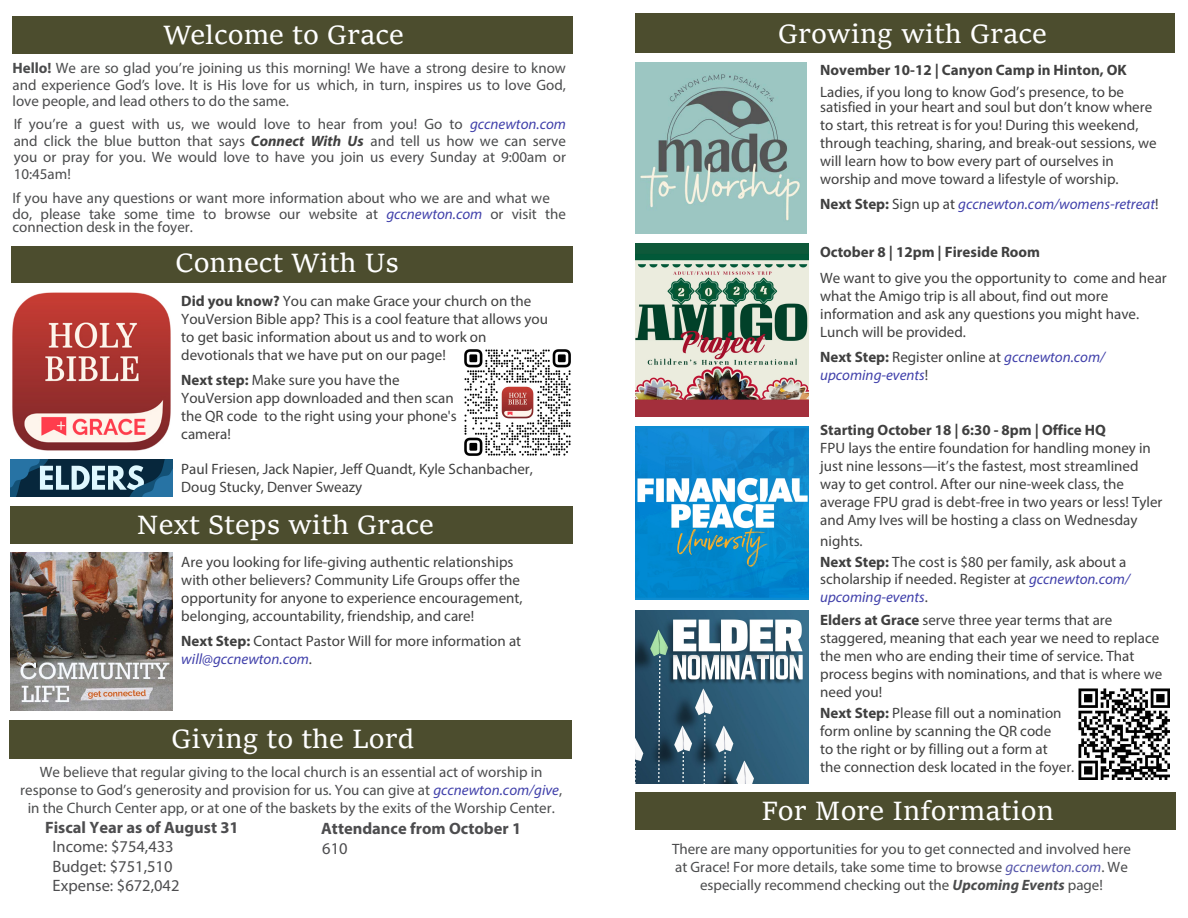
<style>
.page{position:relative;width:1188px;height:918px;background:#fff}
.page>*{position:absolute;margin:0;border:0;box-sizing:border-box;transform-origin:0 0}
.t1{font:28.5px "Sitka Text";color:#fff}
.t2{font:16.5px/19.8px "Myriad Pro";color:#4d4d4f}
.t3{font:700 16.5px "Myriad Pro";color:#4d4d4f}
.t4{font:15px/18px "Myriad Pro";color:#404040}
.t5{font:15px/16.5px "Myriad Pro";color:#4b4c4d;text-align:justify}
.t6{font:italic 15px/17.9px "Myriad Pro";color:#4040aa}
.t7{font:700 15px "Myriad Pro";color:#404040}
.s1{font-weight:700}
.s2{font-style:italic;color:#4040aa}
.s3{font-weight:700;font-style:italic;color:#404040}
.s4{font-weight:700;font-style:normal;color:#404040}
.s5{font-style:normal;color:#404040}
.s6{font-style:italic;color:#55a}
.s7{font-weight:700;font-style:italic}
</style>
<div class="page">
<img style="left:11px;top:552px;width:162px;height:158px">
<div style="left:10px;top:721px;width:562px;height:37px;background:#4c4d2e"></div>
<div style="left:11px;top:506px;width:562px;height:38px;background:#4c4d2e"></div>
<div style="left:12px;top:246px;width:561px;height:37px;background:#4c4d2e"></div>
<div style="left:12px;top:16px;width:561px;height:37px;background:#4c4d2e"></div>
<div style="left:635px;top:792px;width:540px;height:37px;background:#4c4d2e"></div>
<div style="left:635px;top:14px;width:539px;height:39px;background:#4c4d2e"></div>
<img style="left:12px;top:292px;width:158px;height:159px">
<img style="left:635px;top:426px;width:173px;height:173px">
<img style="left:635px;top:62px;width:172px;height:172px">
<img style="left:11px;top:460px;width:161px;height:37px">
<img style="left:635px;top:610px;width:173px;height:173px">
<img style="left:636px;top:244px;width:172px;height:172px">
<img style="left:464px;top:349px;width:107px;height:107px">
<img style="left:1079px;top:688px;width:91px;height:92px">
<p class="t1" style="left:163px;top:13px;width:242px">Welcome to Grace</p>
<p class="t5" style="left:12px;top:60px;width:555px"><span class="s1">Hello!</span> We are so glad you’re joining us this morning! We have a strong desire to know and experience God’s love. It is His love for us which, in turn, inspires us to love God, love people, and lead others to do the same.</p>
<p class="t5" style="left:14px;top:116px;width:554px">If you’re a guest with us, we would love to hear from you! Go to <span class="s2">gccnewton.com </span>and click the blue button that says <span class="s3">Connect With Us</span> and tell us how we can serve you or pray for you. We would love to have you join us every Sunday at 9:00am or 10:45am!</p>
<p class="t5" style="left:12px;top:189px;width:555px">If you have any questions or want more information about who we are and what we do, please take some time to browse our website at <span class="s2">gccnewton.com</span> or visit the</p>
<p class="t5" style="left:12px;top:219px;width:182px">connection desk in the foyer.</p>
<p class="t1" style="left:176px;top:241px;width:225px">Connect With Us</p>
<p class="t4" style="left:181px;top:292px;width:368px"><span class="s1">Did you know?</span> You can make Grace your church on the YouVersion Bible app? This is a cool feature that allows you to get basic information about us and to work on devotionals that we have put on our page!</p>
<p class="t4" style="left:181px;top:371px;width:277px"><span class="s1">Next step:</span> Make sure you have the<br>YouVersion app downloaded and then scan the QR code to the right using your phone's camera!</p>
<p class="t4" style="left:181px;top:460px;width:353px">Paul Friesen, Jack Napier, Jeff Quandt, Kyle Schanbacher,<br>Doug Stucky, Denver Sweazy</p>
<p class="t1" style="left:137px;top:503px;width:299px">Next Steps with Grace</p>
<p class="t4" style="left:181px;top:553px;width:343px">Are you looking for life-giving authentic relationships with other believers? Community Life Groups offer the opportunity for anyone to experience encouragement, belonging, accountability, friendship, and care!</p>
<p class="t4" style="left:181px;top:632px;width:341px"><span class="s1">Next Step:</span> Contact Pastor Will for more information at <span class="s2">will@gccnewton.com</span>.</p>
<p class="t1" style="left:172px;top:717px;width:244px">Giving to the Lord</p>
<h1 class="t1" style="left:778px;top:12px;width:270px">Growing with Grace</h1>
<p class="t7" style="left:820px;top:60px;width:308px">November 10-12 | Canyon Camp in Hinton, OK</p>
<p class="t4" style="left:820px;top:84px;width:334px;line-height:15.1px">Ladies, if you long to know God’s presence, to be satisfied in your heart and soul but don’t know where</p>
<p class="t4" style="left:820px;top:116px;width:338px">to start, this retreat is for you! During this weekend, through teaching, sharing, and break-out sessions, we will learn how to bow every part of ourselves in worship and move toward a lifestyle of worship.</p>
<p class="t6" style="left:820px;top:195px;width:340px"><span class="s4">Next Step:</span> <span class="s5">Sign up at</span> gccnewton.com/womens-retreat<span class="s5">!</span></p>
<p class="t7" style="left:820px;top:243px;width:222px">October 8 | 12pm | Fireside Room</p>
<p class="t4" style="left:820px;top:269px;width:348px">We want to give you the opportunity to come and hear what the Amigo trip is all about, find out more information and ask any questions you might have.<br>Lunch will be provided.</p>
<p class="t6" style="left:820px;top:348px;width:286px"><span class="s4">Next Step:</span> <span class="s5">Register online at</span> gccnewton.com/ upcoming-events<span class="s5">!</span></p>
<p class="t7" style="left:820px;top:420px;width:287px">Starting October 18 | 6:30 - 8pm | Office HQ</p>
<p class="t4" style="left:820px;top:439px;width:344px">FPU lays the entire foundation for handling money in just nine lessons—it’s the fastest, most streamlined way to get control. After our nine-week class, the average FPU grad is debt-free in two years or less! Tyler and Amy Ives will be hosting a class on Wednesday</p>
<p class="t4" style="left:820px;top:531px;width:308px;line-height:20.2px">nights.<br><span class="s1">Next Step:</span> The cost is $80 per family, ask about a</p>
<p class="t4" style="left:820px;top:570px;width:311px">scholarship if needed. Register at <span class="s2">gccnewton.com/ upcoming-events</span>.</p>
<p class="t4" style="left:820px;top:611px;width:344px"><span class="s1">Elders at Grace</span> serve three year terms that are staggered, meaning that each year we need to replace the men who are ending their time of service. That process begins with nominations, and that is where we need you!</p>
<p class="t4" style="left:820px;top:704px;width:243px"><span class="s1">Next Step:</span> Please fill out a nomination form online by scanning the QR code to the right or by filling out a form at</p>
<p class="t5" style="left:40px;top:763px;width:504px">We believe that regular giving to the local church is an essential act of worship in</p>
<p class="t4" style="left:820px;top:758px;width:256px">the connection desk located in the foyer.</p>
<p class="t5" style="left:20px;top:781px;width:543px;line-height:18px;text-align:center">response to God’s generosity and provision for us. You can give at <span class="s2">gccnewton.com/give</span>, in the Church Center app, or at one of the baskets by the exits of the Worship Center.</p>
<p class="t3" style="left:45px;top:816px;width:195px">Fiscal Year as of August 31</p>
<p class="t2" style="left:53px;top:836px;width:128px">Income: $754,433<br>Budget: $751,510<br>Expense: $672,042</p>
<p class="t1" style="left:761px;top:789px;width:294px">For More Information</p>
<p class="t3" style="left:321px;top:817px;width:202px">Attendance from October 1</p>
<p class="t2" style="left:322px;top:838px;width:27px">610</p>
<p class="t5" style="left:672px;top:839px;width:461px;line-height:18.1px;text-align:center">There are many opportunities for you to get connected and involved here at Grace! For more details, take some time to browse <span class="s6">gccnewton.com</span>. We especially recommend checking out the <span class="s7">Upcoming Events</span> page!</p>
</div>
